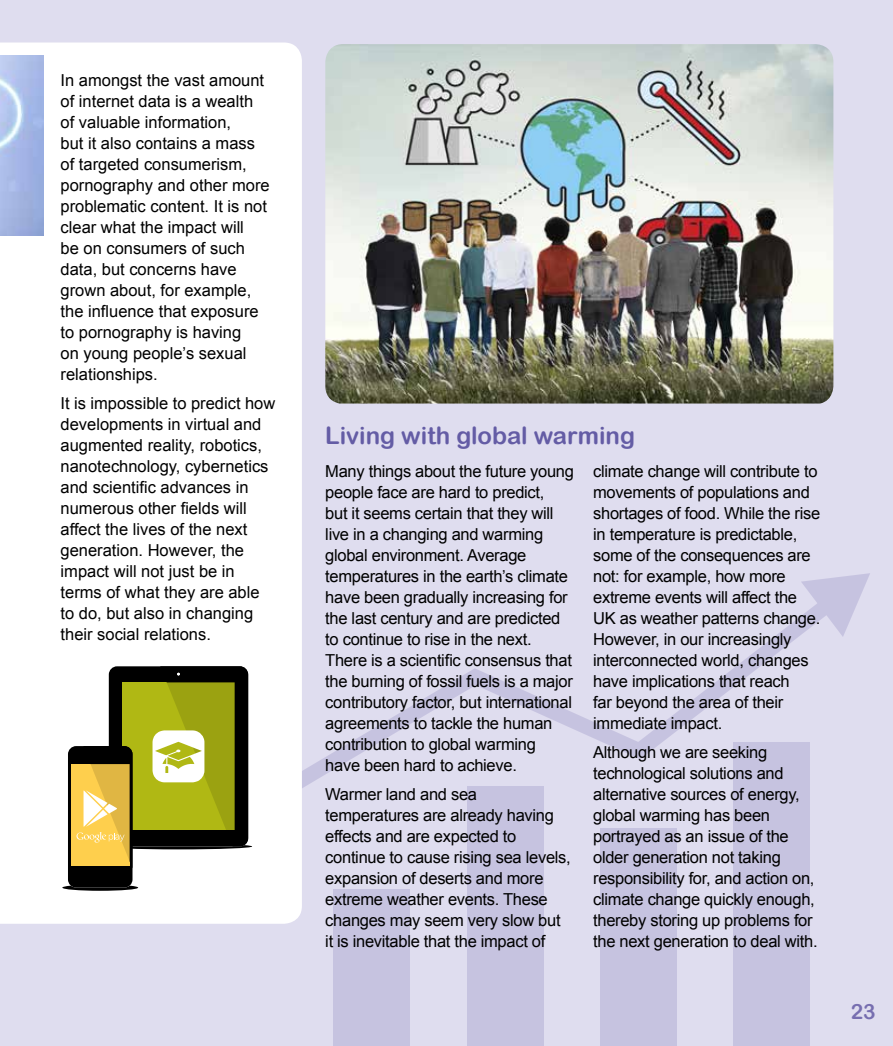
<style>
.page{position:relative;width:893px;height:1046px;background:#dfddef}
.page>*{position:absolute;margin:0;border:0;box-sizing:border-box;transform-origin:0 0}
.t1{font:24px "Arial Rounded MT Bold";color:#645ca5}
.t2{font:21px "Arial Rounded MT Bold";color:#776eb0}
.t3{font:16.5px/21px "Arial";letter-spacing:-.02em;color:#000}
.t4{font:16.5px/21px "Arial";color:#000}
</style>
<div class="page">
<img style="left:325px;top:44px;width:508px;height:360px">
<div style="left:334px;top:889px;width:76px;height:157px;background:#c6c3e0"></div>
<div style="left:467px;top:786px;width:76px;height:260px;background:#c6c3e0"></div>
<div style="left:733px;top:742px;width:77px;height:304px;background:#c6c3e0"></div>
<div style="left:600px;top:828px;width:76px;height:218px;background:#c6c3e0"></div>
<svg style="left:302px;top:616px;width:499px;height:194px"></svg>
<svg style="left:801px;top:573px;width:69px;height:64px"></svg>
<div style="left:0;top:43px;width:302px;height:881px;background:#fff"></div>
<img style="left:0;top:55px;width:43px;height:180px">
<svg style="left:62px;top:886px;width:76px;height:5px"></svg>
<div style="left:68px;top:746px;width:65px;height:142px;background:#000;border-radius:8px"></div>
<div style="left:71px;top:764px;width:59px;height:101px;background:#fecf4d"></div>
<svg style="left:76px;top:666px;width:176px;height:203px;background:#9b974b"></svg>
<p class="t4" style="left:61px;top:70px;width:211px">In amongst the vast amount of internet data is a wealth of valuable information,<br>but it also contains a mass of targeted consumerism, pornography and other more problematic content. It is not clear what the impact will<br>be on consumers of such data, but concerns have grown about, for example, the influence that exposure to pornography is having<br>on young people’s sexual relationships.</p>
<p class="t4" style="left:61px;top:393px;width:216px">It is impossible to predict how developments in virtual and augmented reality, robotics, nanotechnology, cybernetics and scientific advances in numerous other fields will affect the lives of the next generation. However, the impact will not just be in terms of what they are able to do, but also in changing their social relations.</p>
<h1 class="t1" style="left:325px;top:421px;width:311px">Living with global warming</h1>
<p class="t3" style="left:325px;top:460px;width:250px">Many things about the future young people face are hard to predict,<br>but it seems certain that they will live in a changing and warming global environment. Average temperatures in the earth’s climate have been gradually increasing for the last century and are predicted to continue to rise in the next.<br>There is a scientific consensus that the burning of fossil fuels is a major contributory factor, but international agreements to tackle the human contribution to global warming have been hard to achieve.</p>
<p class="t3" style="left:325px;top:784px;width:247px">Warmer land and sea temperatures are already having effects and are expected to continue to cause rising sea levels, expansion of deserts and more extreme weather events. These changes may seem very slow but it is inevitable that the impact of</p>
<p class="t3" style="left:593px;top:461px;width:229px">climate change will contribute to movements of populations and shortages of food. While the rise in temperature is predictable, some of the consequences are not: for example, how more extreme events will affect the<br>UK as weather patterns change.<br>However, in our increasingly interconnected world, changes have implications that reach<br>far beyond the area of their immediate impact.</p>
<p class="t3" style="left:593px;top:742px;width:226px">Although we are seeking technological solutions and alternative sources of energy, global warming has been portrayed as an issue of the older generation not taking responsibility for, and action on, climate change quickly enough, thereby storing up problems for the next generation to deal with.</p>
<p class="t2" style="left:851px;top:999px;width:26px">23</p>
</div>
